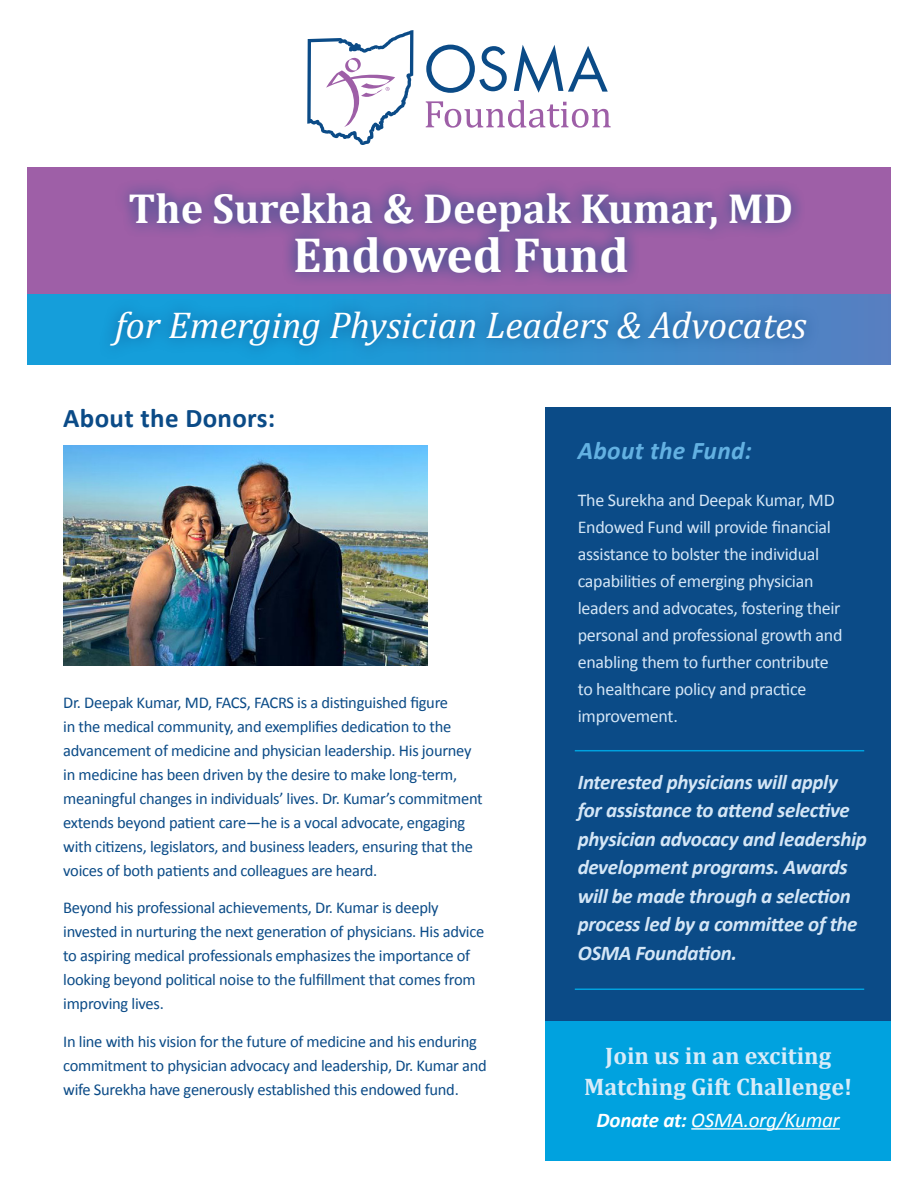
<style>
.page{position:relative;width:918px;height:1188px;background:#fff}
.page>*{position:absolute;margin:0;border:0;box-sizing:border-box;transform-origin:0 0}
.t1{font:700 49.5px "Cambria";color:#fff}
.t2{font:700 42.3px "Cambria";color:#fff}
.t3{font:italic 37.5px "Cambria";color:#fff}
.t4{font:700 27px "Calibri";letter-spacing:.01em;color:#0b4b87}
.t5{font:italic 700 25.5px "Calibri";letter-spacing:.01em;color:#63b1e2}
.t6{font:700 24px "Cambria";color:#d8ecf9}
.t7{font:italic 700 21px/28.5px "Calibri";letter-spacing:-.015em;color:#d4e6f6}
.t8{font:italic 21px "Calibri";letter-spacing:-.01em;color:#fff}
.t9{font:18px/27px "Calibri";letter-spacing:-.015em;color:#d4e6f6}
.t10{font:16.5px/24px "Calibri";letter-spacing:-.015em;color:#0b4b87}
.s1{font-weight:700}
</style>
<div class="page">
<div style="left:545px;top:407px;width:346px;height:754px;background:#0b4b87"></div>
<div style="left:27px;top:167px;width:864px;height:198px;background:#9e5fa7"></div>
<svg style="left:426px;top:100px;width:185px;height:28px"></svg>
<svg style="left:307px;top:30px;width:106px;height:115px"></svg>
<svg style="left:426px;top:45px;width:81px;height:48px"></svg>
<svg style="left:514px;top:45px;width:94px;height:48px"></svg>
<div style="left:27px;top:295px;width:864px;height:70px;background:linear-gradient(to right,#06a5df,#5281c3)"></div>
<div style="left:97px;top:179px;width:724px;height:182px;background:#0b4b87;opacity:.85"></div>
<img style="left:63px;top:446px;width:365px;height:220px">
<hr style="left:575px;top:750px;width:289px;height:1px;background:#00a2df">
<hr style="left:575px;top:988px;width:289px;height:2px;background:#00a2df">
<div style="left:545px;top:1022px;width:346px;height:139px;background:#00a2df"></div>
<hr style="left:691px;top:1128px;width:149px;height:2px;background:#fff">
<p class="t2" style="left:128px;top:179px;width:666px">The Surekha &amp; Deepak Kumar, MD</p>
<p class="t1" style="left:293px;top:220px;width:337px">Endowed Fund</p>
<p class="t3" style="left:115px;top:299px;width:693px">for Emerging Physician Leaders &amp; Advocates</p>
<p class="t4" style="left:63px;top:401px;width:214px">About the Donors:</p>
<p class="t5" style="left:578px;top:434px;width:176px">About the Fund:</p>
<p class="t9" style="left:578px;top:487px;width:266px">The Surekha and Deepak Kumar, MD Endowed Fund will provide financial assistance to bolster the individual capabilities of emerging physician leaders and advocates, fostering their personal and professional growth and enabling them to further contribute to healthcare policy and practice improvement.</p>
<p class="t10" style="left:63px;top:690px;width:421px">Dr. Deepak Kumar, MD, FACS, FACRS is a distinguished figure<br>in the medical community, and exemplifies dedication to the advancement of medicine and physician leadership. His journey in medicine has been driven by the desire to make long-term, meaningful changes in individuals’ lives. Dr. Kumar’s commitment extends beyond patient care—he is a vocal advocate, engaging with citizens, legislators, and business leaders, ensuring that the voices of both patients and colleagues are heard.</p>
<p class="t10" style="left:63px;top:896px;width:423px">Beyond his professional achievements, Dr. Kumar is deeply invested in nurturing the next generation of physicians. His advice to aspiring medical professionals emphasizes the importance of looking beyond political noise to the fulfillment that comes from improving lives.</p>
<p class="t10" style="left:63px;top:1029px;width:425px">In line with his vision for the future of medicine and his enduring commitment to physician advocacy and leadership, Dr. Kumar and wife Surekha have generously established this endowed fund.</p>
<p class="t6" style="left:605px;top:1038px;width:228px">Join us in an exciting</p>
<p class="t7" style="left:578px;top:767px;width:291px">Interested physicians will apply for assistance to attend selective physician advocacy and leadership development programs. Awards will be made through a selection process led by a committee of the<br>OSMA Foundation.</p>
<p class="t6" style="left:584px;top:1070px;width:270px">Matching Gift Challenge!</p>
<p class="t8" style="left:597px;top:1105px;width:245px"><span class="s1">Donate at:</span> OSMA.org/Kumar</p>
</div>
